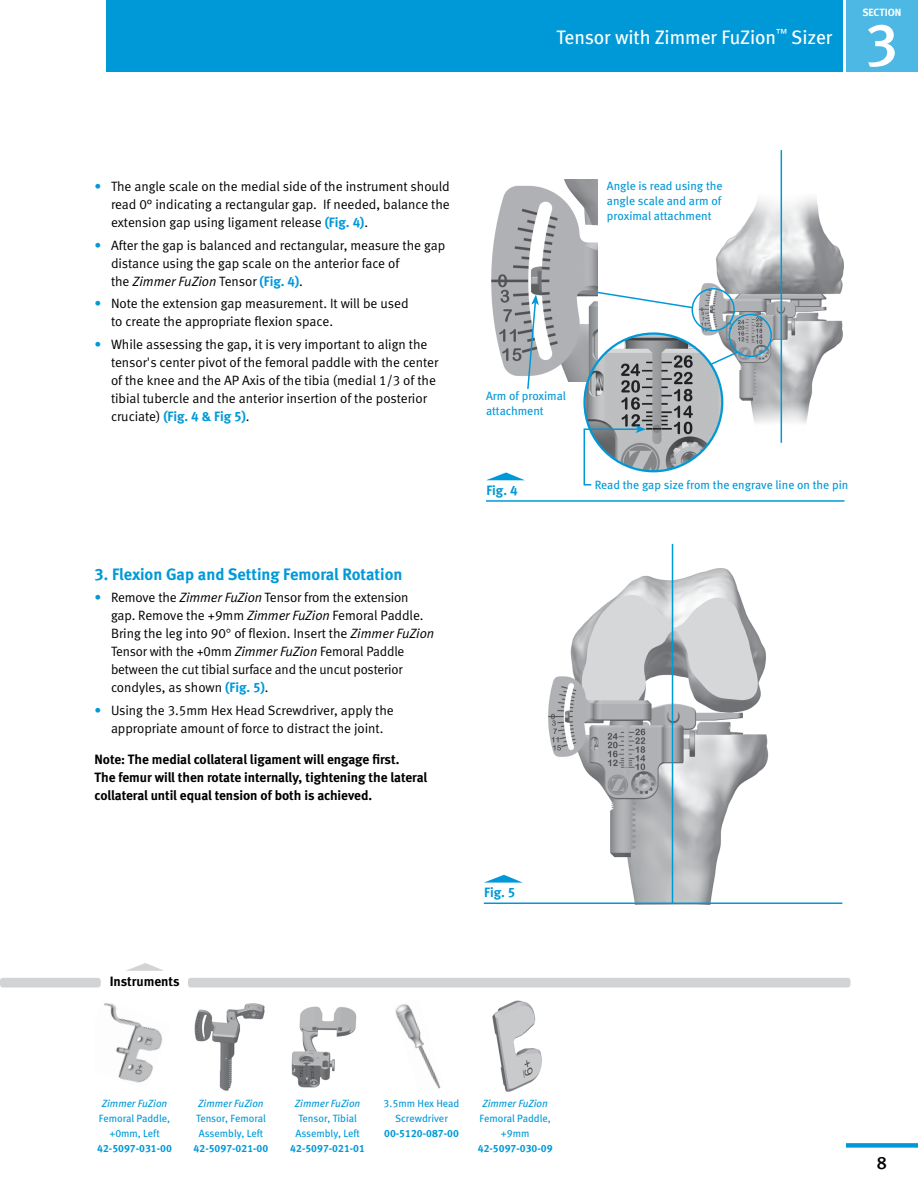
<style>
.page{position:relative;width:918px;height:1188px;background:#fff}
.page>*{position:absolute;margin:0;border:0;box-sizing:border-box;transform-origin:0 0}
.stFolio{font:60px "Meta Medium LF";color:#fff}
.Bar_Heading_Right{font:19.5px "Meta Book LF";color:#fff}
.t1{font:18px "Meta Medium LF";color:#000}
.Bar_Heading_Left{font:16.5px "Meta Bold LF";color:#0099d8}
.Bar_Heading_Left-2{font:13.5px/18px "Meta Normal LF";color:#000}
.Bar_Heading_Left-3{font:13.5px/18px "Meta Bold LF";color:#000}
.stText{font:13.5px "Meta Bold LF";color:#0099d8}
.Bar_Heading_Left-4{font:12px/15px "Meta Book LF";color:#0099d8}
.stFolio-2{font:10.5px/15px "Meta Book LF";color:#0099d8;text-align:center}
.stFolio-3{font:10.5px "Meta Bold LF";color:#0099d8}
.t2{font:10.5px "Meta Bold LF";color:#fff}
.s1{color:#0099d8}
.s2{font-family:"Meta Bold LF";color:#0099d8}
.s3{font-style:italic}
.s4{font-family:"Helvetica"}
.s5{font-family:"Meta Bold LF"}
</style>
<div class="page">
<div style="left:106px;top:0;width:737px;height:72px;background:#0099d8"></div>
<div style="left:846px;top:0;width:72px;height:72px;background:#4db8e4"></div>
<div style="left:846px;top:1143px;width:72px;height:5px;background:#0099d8"></div>
<div style="left:188px;top:978px;width:662px;height:10px;background:#d1d3d4;border-radius:3px"></div>
<div style="left:0;top:978px;width:101px;height:10px;background:#d1d3d4;border-radius:3px"></div>
<svg style="left:126px;top:963px;width:38px;height:8px"></svg>
<img style="left:544px;top:563px;width:230px;height:340px">
<img style="left:716px;top:171px;width:128px;height:261px">
<div style="left:729px;top:314px;width:43px;height:43px;border:2px solid #0099d8;border-radius:50%"></div>
<img style="left:491px;top:180px;width:106px;height:196px">
<svg style="left:526px;top:282px;width:214px;height:109px"></svg>
<hr style="left:484px;top:903px;width:358px;height:1px;background:#0099d8">
<svg style="left:484px;top:875px;width:39px;height:8px"></svg>
<hr style="left:486px;top:500px;width:358px;height:2px;background:#0099d8">
<svg style="left:487px;top:472px;width:37px;height:8px"></svg>
<img style="left:194px;top:1003px;width:71px;height:88px">
<img style="left:395px;top:1004px;width:46px;height:85px">
<img style="left:492px;top:1000px;width:50px;height:92px">
<img style="left:291px;top:1006px;width:66px;height:82px">
<img style="left:104px;top:1003px;width:58px;height:80px">
<img style="left:585px;top:334px;width:137px;height:137px;border-radius:69px">
<svg style="left:583px;top:425px;width:63px;height:61px"></svg>
<hr style="left:781px;top:150px;width:1px;height:293px;background:#0099d8">
<hr style="left:672px;top:544px;width:1px;height:359px;background:#0099d8">
<p class="Bar_Heading_Right" style="left:557px;top:25px;width:277px">Tensor with Zimmer FuZion<sup>™</sup> Sizer</p>
<p class="t2" style="left:863px;top:6px;width:40px">SECTION</p>
<p class="stFolio" style="left:865px;top:9px;width:35px">3</p>
<p class="Bar_Heading_Left-2" style="left:111px;top:177px;width:340px;text-align:justify;text-indent:-16px"><span class="s1">•</span> The angle scale on the medial side of the instrument should read 0° indicating a rectangular gap. If needed, balance the extension gap using ligament release <span class="s2">(Fig. 4)</span>.</p>
<p class="Bar_Heading_Left-2" style="left:111px;top:236px;width:336px;text-indent:-16px"><span class="s1">•</span> After the gap is balanced and rectangular, measure the gap distance using the gap scale on the anterior face of<br>the <span class="s3">Zimmer FuZion</span> Tensor <span class="s2">(Fig. 4)</span>.</p>
<p class="Bar_Heading_Left-2" style="left:111px;top:294px;width:299px;text-indent:-16px"><span class="s1">•</span> Note the extension gap measurement. It will be used to create the appropriate flexion space.</p>
<p class="Bar_Heading_Left-2" style="left:111px;top:335px;width:329px;text-indent:-16px"><span class="s1">•</span> While assessing the gap, it is very important to align the tensor's center pivot of the femoral paddle with the center of the knee and the AP Axis of the tibia (medial 1/3 of the tibial tubercle and the anterior insertion of the posterior cruciate) <span class="s2">(Fig. 4 &amp; Fig 5)</span>.</p>
<p class="Bar_Heading_Left" style="left:94px;top:564px;width:309px">3. Flexion Gap and Setting Femoral Rotation</p>
<p class="Bar_Heading_Left-2" style="left:111px;top:588px;width:325px;text-indent:-16px"><span class="s1">•</span> Remove the <span class="s3">Zimmer FuZion</span> Tensor from the extension gap. Remove the +9mm <span class="s3">Zimmer FuZion</span> Femoral Paddle.<br>Bring the leg into 90<span class="s4">°</span> of flexion. Insert the <span class="s3">Zimmer FuZion </span>Tensor with the +0mm <span class="s3">Zimmer FuZion</span> Femoral Paddle between the cut tibial surface and the uncut posterior condyles, as shown <span class="s2">(Fig. 5)</span>.</p>
<p class="Bar_Heading_Left-2" style="left:94px;top:701px;width:301px;text-align:center"><span class="s1">•</span> Using the 3.5mm Hex Head Screwdriver, apply the appropriate amount of force to distract the joint.</p>
<p class="Bar_Heading_Left-3" style="left:94px;top:750px;width:334px">Note: The medial collateral ligament will engage first.<br>The femur will then rotate internally, tightening the lateral collateral until equal tension of both is achieved.</p>
<p class="Bar_Heading_Left-3" style="left:110px;top:972px;width:71px">Instruments</p>
<p class="Bar_Heading_Left-4" style="left:607px;top:178px;width:117px;text-align:justify">Angle is read using the angle scale and arm of proximal attachment</p>
<p class="Bar_Heading_Left-4" style="left:486px;top:388px;width:82px">Arm of proximal attachment</p>
<p class="stText" style="left:486px;top:482px;width:33px">Fig. 4</p>
<p class="Bar_Heading_Left-4" style="left:595px;top:478px;width:255px">Read the gap size from the engrave line on the pin</p>
<p class="stText" style="left:484px;top:884px;width:33px">Fig. 5</p>
<p class="stFolio-2" style="left:99px;top:1096px;width:73px"><span class="s3">Zimmer FuZion<br></span>Femoral Paddle, +0mm, Left</p>
<p class="stFolio-3" style="left:97px;top:1143px;width:76px">42-5097-031-00</p>
<p class="stFolio-2" style="left:196px;top:1096px;width:71px;text-align:left"><span class="s3">Zimmer FuZion<br></span>Tensor, Femoral<br>Assembly, Left</p>
<p class="stFolio-3" style="left:194px;top:1143px;width:76px">42-5097-021-00</p>
<p class="stFolio-2" style="left:295px;top:1096px;width:67px;text-align:left"><span class="s3">Zimmer FuZion<br></span>Tensor, Tibial<br>Assembly, Left</p>
<p class="stFolio-3" style="left:290px;top:1143px;width:76px">42-5097-021-01</p>
<p class="stFolio-2" style="left:384px;top:1096px;width:77px">3.5mm Hex Head<br>Screwdriver</p>
<p class="stFolio-3" style="left:384px;top:1127px;width:76px">00-5120-087-00</p>
<p class="stFolio-2" style="left:478px;top:1096px;width:76px"><span class="s3">Zimmer FuZion<br></span>Femoral Paddle, +9mm<br><span class="s5">42-5097-030-09</span></p>
<h3 class="t1" style="left:877px;top:1152px;width:12px">8</h3>
</div>
